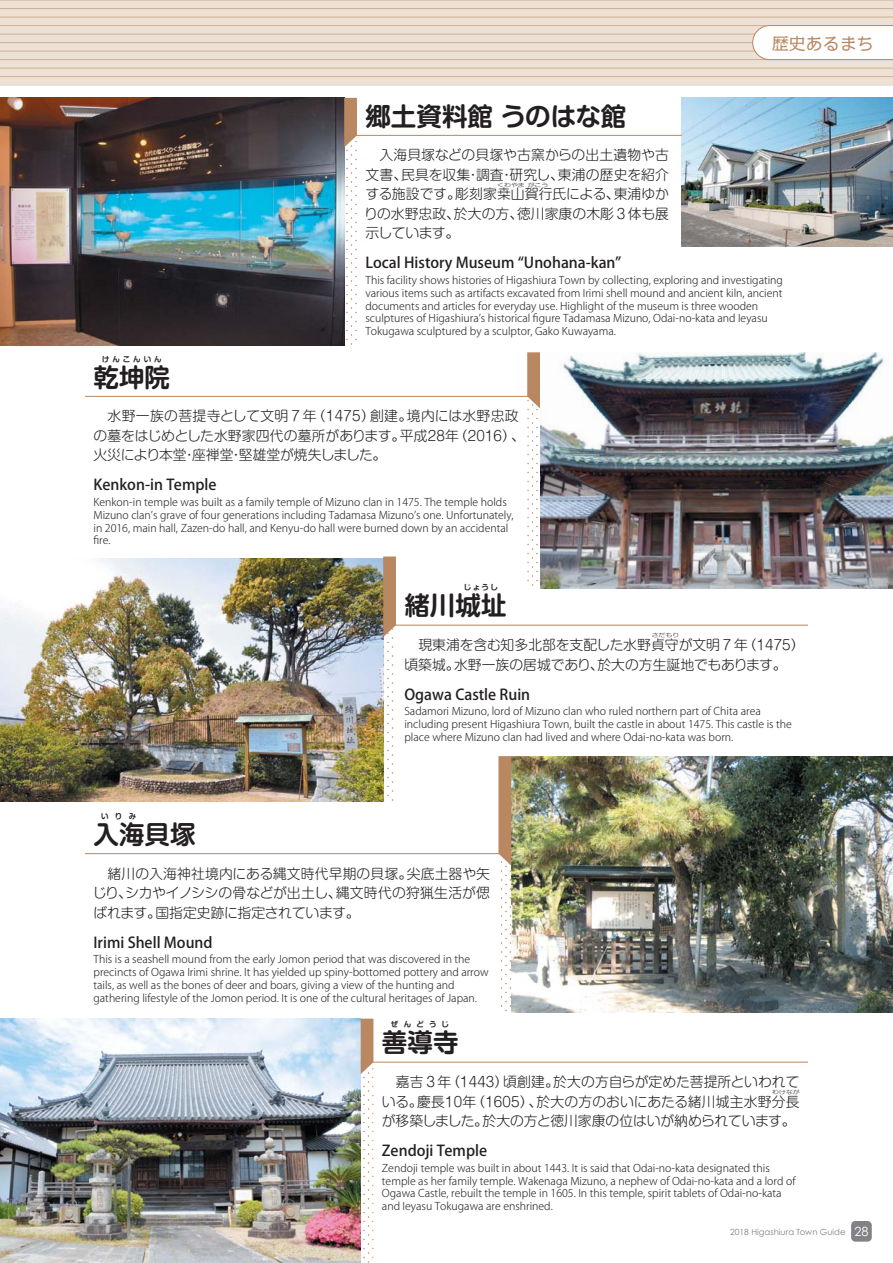
<style>
.page{position:relative;width:893px;height:1263px;background:#fff}
.page>*{position:absolute;margin:0;border:0;box-sizing:border-box;transform-origin:0 0}
.t1{font:25.5px "Shin M Go Pro De Bold 90 msp RKSJ H";color:#231f20}
.t2{font:16.95px "Kakumin Pro Regular 90 msp RKSJ H";color:#b98760}
.t3{font:14.85px "Koz Go Pro Medium 90 msp RKSJ H";color:#231f20}
.t4{font:13.8px/19.5px "Shin M Go Pro Light 90 msp RKSJ H";color:#231f20;text-align:justify}
.t5{font:10.65px/12.8px "Koz Go Pro Light 90 msp RKSJ H";color:#231f20}
.t6{font:8.55px "Century Gothic";color:#808285}
.t7{font:7.5px "Shin M Go Pro De Bold 90 msp RKSJ H";letter-spacing:.41em;color:#231f20}
.t8{font:5.25px "Shin M Go Pro Light 90 msp RKSJ H";color:#231f20;scale:1.33 1}
.s1{font-size:12.75px;color:#fff}
</style>
<div class="page">
<div style="left:0;top:0;width:893px;height:85px;background:#ede0d4"></div>
<hr style="left:0;top:76px;width:893px;height:1px;background:#d2b094">
<hr style="left:0;top:68px;width:893px;height:1px;background:#d2b094">
<hr style="left:0;top:59px;width:893px;height:1px;background:#d2b094">
<hr style="left:0;top:51px;width:893px;height:1px;background:#d2b094">
<hr style="left:0;top:42px;width:893px;height:1px;background:#d2b094">
<hr style="left:0;top:34px;width:893px;height:1px;background:#d2b094">
<hr style="left:0;top:25px;width:893px;height:1px;background:#d2b094">
<hr style="left:0;top:17px;width:893px;height:1px;background:#d2b094">
<hr style="left:0;top:8px;width:893px;height:1px;background:#d2b094">
<hr style="left:0;top:0;width:893px;height:1px;background:#d2b094">
<img style="left:540px;top:352px;width:353px;height:236px">
<img style="left:0;top:98px;width:344px;height:247px">
<img style="left:511px;top:756px;width:382px;height:257px">
<img style="left:0;top:559px;width:383px;height:242px">
<img style="left:0;top:1019px;width:361px;height:244px">
<img style="left:682px;top:98px;width:211px;height:149px">
<svg style="left:527px;top:352px;width:13px;height:234px"></svg>
<hr style="left:85px;top:396px;width:455px;height:1px;background:#b98760">
<svg style="left:344px;top:98px;width:13px;height:247px"></svg>
<hr style="left:344px;top:135px;width:338px;height:1px;background:#b98760">
<svg style="left:498px;top:756px;width:13px;height:256px"></svg>
<hr style="left:85px;top:853px;width:426px;height:1px;background:#b98760">
<svg style="left:383px;top:557px;width:13px;height:244px"></svg>
<hr style="left:383px;top:625px;width:425px;height:1px;background:#b98760">
<svg style="left:361px;top:1019px;width:12px;height:244px"></svg>
<hr style="left:361px;top:1062px;width:447px;height:1px;background:#b98760">
<svg style="left:752px;top:25px;width:141px;height:35px;background:#faf6f3"></svg>
<div style="left:851px;top:1221px;width:21px;height:21px;background:#808285;border-radius:4px"></div>
<h1 class="t1" style="left:365px;top:106px;width:262px">郷土資料館 うのはな館</h1>
<h2 class="t2" style="left:772px;top:37px;width:104px">歴史あるまち</h2>
<p class="t7" style="left:102px;top:356px;width:61px">けんこんいん</p>
<h1 class="t1" style="left:93px;top:367px;width:78px">乾坤院</h1>
<p class="t4" style="left:364px;top:147px;width:306px">　入海貝塚などの貝塚や古窯からの出土遺物や古文書、民具を収集・調査・研究し、東浦の歴史を紹介する施設です。彫刻家桒山賀行氏による、東浦ゆかりの水野忠政、於大の方、徳川家康の木彫３体も展示しています。</p>
<h3 class="t3" style="left:365px;top:257px;width:257px">Local History Museum “Unohana-kan”</h3>
<p class="t5" style="left:365px;top:275px;width:419px">This facility shows histories of Higashiura Town by collecting, exploring and investigating various items such as artifacts excavated from Irimi shell mound and ancient kiln, ancient documents and articles for everyday use. Highlight of the museum is three wooden sculptures of Higashiuraʼs historical figure Tadamasa Mizuno, Odai-no-kata and Ieyasu Tokugawa sculptured by a sculptor, Gako Kuwayama.</p>
<p class="t8" style="left:497px;top:183px;width:40px">くわやま　がこう</p>
<p class="t4" style="left:93px;top:408px;width:433px;text-align:left">　水野一族の菩提寺として文明７年（1475）創建。境内には水野忠政の墓をはじめとした水野家四代の墓所があります。平成28年（2016）、火災により本堂・座禅堂・堅雄堂が焼失しました。</p>
<h3 class="t3" style="left:93px;top:479px;width:125px">Kenkon-in Temple</h3>
<p class="t5" style="left:93px;top:497px;width:422px">Kenkon-in temple was built as a family temple of Mizuno clan in 1475. The temple holds Mizuno clanʼs grave of four generations including Tadamasa Mizunoʼs one. Unfortunately, in 2016, main hall, Zazen-do hall, and Kenyu-do hall were burned down by an accidental fire.</p>
<p class="t7" style="left:464px;top:584px;width:36px">じょうし</p>
<h1 class="t1" style="left:404px;top:596px;width:104px">緒川城址</h1>
<p class="t7" style="left:101px;top:814px;width:37px">いりみ</p>
<h1 class="t1" style="left:93px;top:825px;width:104px">入海貝塚</h1>
<p class="t8" style="left:652px;top:633px;width:22px">さだもり</p>
<p class="t4" style="left:404px;top:637px;width:402px">　現東浦を含む知多北部を支配した水野貞守が文明７年（1475）頃築城。水野一族の居城であり、於大の方生誕地でもあります。</p>
<h3 class="t3" style="left:404px;top:688px;width:127px">Ogawa Castle Ruin</h3>
<p class="t5" style="left:404px;top:706px;width:389px">Sadamori Mizuno, lord of Mizuno clan who ruled northern part of Chita area including present Higashiura Town, built the castle in about 1475. This castle is the place where Mizuno clan had lived and where Odai-no-kata was born.</p>
<p class="t4" style="left:93px;top:866px;width:399px">　緒川の入海神社境内にある縄文時代早期の貝塚。尖底土器や矢じり、シカやイノシシの骨などが出土し、縄文時代の狩猟生活が偲ばれます。国指定史跡に指定されています。</p>
<h3 class="t3" style="left:93px;top:936px;width:121px">Irimi Shell Mound</h3>
<p class="t5" style="left:93px;top:954px;width:397px">This is a seashell mound from the early Jomon period that was discovered in the precincts of Ogawa Irimi shrine. It has yielded up spiny-bottomed pottery and arrow tails, as well as the bones of deer and boars, giving a view of the hunting and gathering lifestyle of the Jomon period. It is one of the cultural heritages of Japan.</p>
<p class="t7" style="left:391px;top:1022px;width:60px">ぜんどうじ</p>
<h1 class="t1" style="left:382px;top:1033px;width:78px">善導寺</h1>
<p class="t4" style="left:382px;top:1074px;width:419px">　嘉吉３年（1443）頃創建。於大の方自らが定めた菩提所といわれている。慶長10年（1605）、於大の方のおいにあたる緒川城主水野分長が移築しました。於大の方と徳川家康の位はいが納められています。</p>
<h3 class="t3" style="left:382px;top:1145px;width:107px">Zendoji Temple</h3>
<p class="t5" style="left:382px;top:1163px;width:415px">Zendoji temple was built in about 1443. It is said that Odai-no-kata designated this temple as her family temple. Wakenaga Mizuno, a nephew of Odai-no-kata and a lord of Ogawa Castle, rebuilt the temple in 1605. In this temple, spirit tablets of Odai-no-kata and Ieyasu Tokugawa are enshrined.</p>
<p class="t8" style="left:772px;top:1090px;width:22px">わけなが</p>
<p class="t6" style="left:730px;top:1229px;width:140px">2018 Higashiura Town Guide <span class="s1">28</span></p>
</div>
